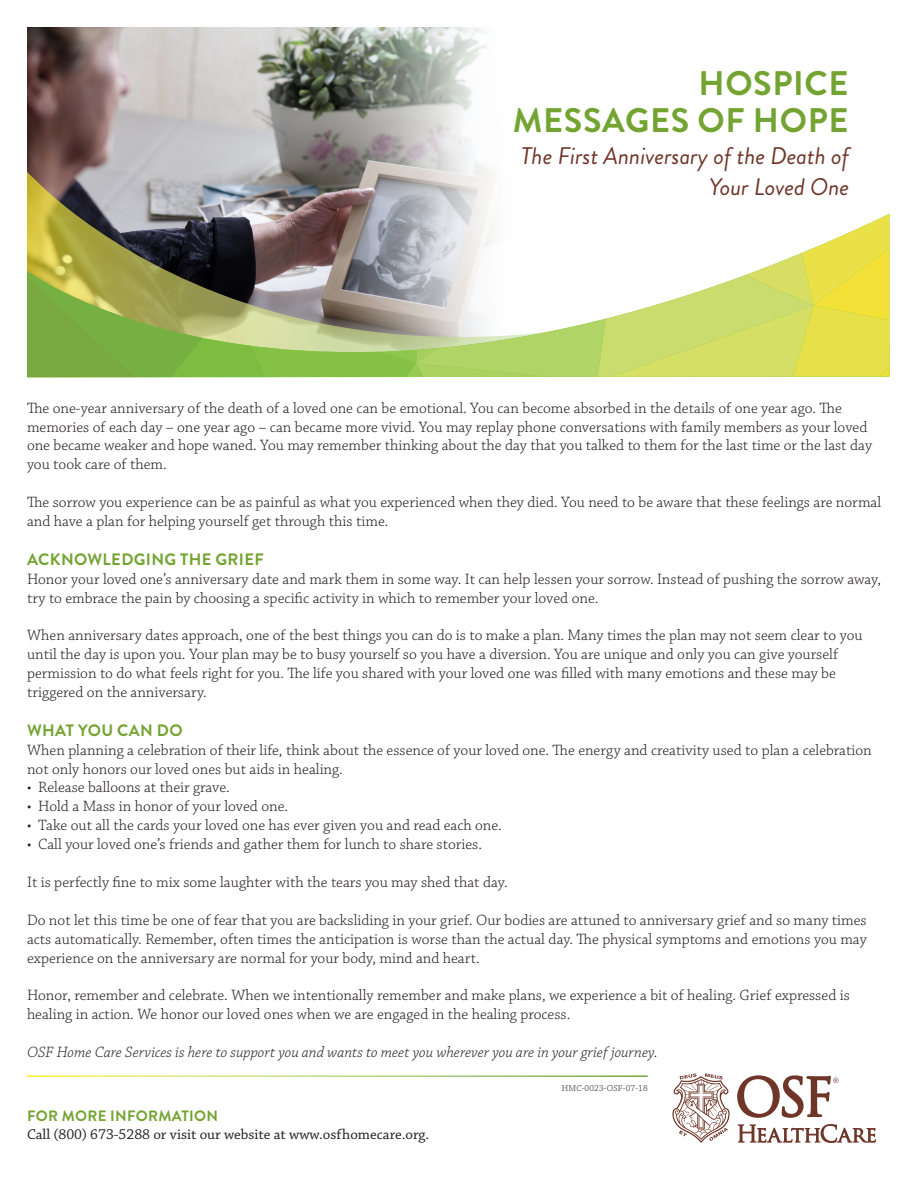
<style>
.page{position:relative;width:918px;height:1188px;background:#fff}
.page>*{position:absolute;margin:0;border:0;box-sizing:border-box;transform-origin:0 0}
.t1{font:700 34.05px "Brandon Grotesque";letter-spacing:.02em;color:#73a432}
.t2{font:italic 24px/31.5px "Brandon Grotesque";color:#6f3528;text-align:right}
.t3{font:700 16.5px "Brandon Grotesque";letter-spacing:.02em;color:#73a432}
.t4{font:300 15.75px/18.9px "Chaparral Pro";color:#231f20}
.t5{font:italic 300 15.75px "Chaparral Pro";color:#231f20}
.t6{font:15px/18px "Chaparral Pro";color:#231f20}
.t7{font:300 9px "Chaparral Pro";letter-spacing:.02em;color:#231f20}
.s1{font-family:"Brandon Grotesque";font-weight:700;color:#73a432}
</style>
<div class="page">
<svg style="left:672px;top:1073px;width:58px;height:70px"></svg>
<svg style="left:738px;top:1124px;width:138px;height:19px"></svg>
<svg style="left:737px;top:1075px;width:102px;height:43px"></svg>
<img style="left:27px;top:27px;width:365px;height:145px">
<img style="left:27px;top:172px;width:365px;height:42px">
<svg style="left:27px;top:214px;width:863px;height:164px"></svg>
<p class="t1" style="left:698px;top:59px;width:152px">HOSPICE</p>
<p class="t1" style="left:513px;top:97px;width:337px">MESSAGES OF HOPE</p>
<p class="t2" style="left:521px;top:140px;width:329px">The First Anniversary of the Death of<br>Your Loved One</p>
<p class="t4" style="left:27px;top:399px;width:847px">The one-year anniversary of the death of a loved one can be emotional. You can become absorbed in the details of one year ago. The memories of each day – one year ago – can became more vivid. You may replay phone conversations with family members as your loved one became weaker and hope waned. You may remember thinking about the day that you talked to them for the last time or the last day you took care of them.</p>
<p class="t4" style="left:27px;top:493px;width:856px">The sorrow you experience can be as painful as what you experienced when they died. You need to be aware that these feelings are normal and have a plan for helping yourself get through this time.</p>
<p class="t3" style="left:27px;top:548px;width:238px">ACKNOWLEDGING THE GRIEF</p>
<p class="t4" style="left:27px;top:570px;width:856px">Honor your loved one’s anniversary date and mark them in some way. It can help lessen your sorrow. Instead of pushing the sorrow away, try to embrace the pain by choosing a specific activity in which to remember your loved one.</p>
<p class="t4" style="left:27px;top:627px;width:837px">When anniversary dates approach, one of the best things you can do is to make a plan. Many times the plan may not seem clear to you until the day is upon you. Your plan may be to busy yourself so you have a diversion. You are unique and only you can give yourself permission to do what feels right for you. The life you shared with your loved one was filled with many emotions and these may be triggered on the anniversary.</p>
<p class="t3" style="left:27px;top:719px;width:157px">WHAT YOU CAN DO</p>
<p class="t4" style="left:27px;top:741px;width:846px">When planning a celebration of their life, think about the essence of your loved one. The energy and creativity used to plan a celebration not only honors our loved ones but aids in healing.</p>
<p class="t4" style="left:27px;top:779px;width:204px">• Release balloons at their grave.</p>
<p class="t4" style="left:27px;top:798px;width:263px">• Hold a Mass in honor of your loved one.</p>
<p class="t4" style="left:27px;top:817px;width:476px">• Take out all the cards your loved one has ever given you and read each one.</p>
<p class="t4" style="left:27px;top:835px;width:457px">• Call your loved one’s friends and gather them for lunch to share stories.</p>
<p class="t4" style="left:27px;top:873px;width:482px">It is perfectly fine to mix some laughter with the tears you may shed that day.</p>
<p class="t4" style="left:27px;top:911px;width:841px;text-align:justify">Do not let this time be one of fear that you are backsliding in your grief. Our bodies are attuned to anniversary grief and so many times acts automatically. Remember, often times the anticipation is worse than the actual day. The physical symptoms and emotions you may experience on the anniversary are normal for your body, mind and heart.</p>
<p class="t4" style="left:27px;top:987px;width:824px">Honor, remember and celebrate. When we intentionally remember and make plans, we experience a bit of healing. Grief expressed is healing in action. We honor our loved ones when we are engaged in the healing process.</p>
<p class="t5" style="left:27px;top:1044px;width:632px">OSF Home Care Services is here to support you and wants to meet you wherever you are in your grief journey.</p>
<p class="t6" style="left:27px;top:1107px;width:404px"><span class="s1">FOR MORE INFORMATION<br></span>Call (800) 673-5288 or visit our website at www.osfhomecare.org.</p>
<p class="t7" style="left:562px;top:1083px;width:87px">HMC-0023-OSF-07-18</p>
</div>
